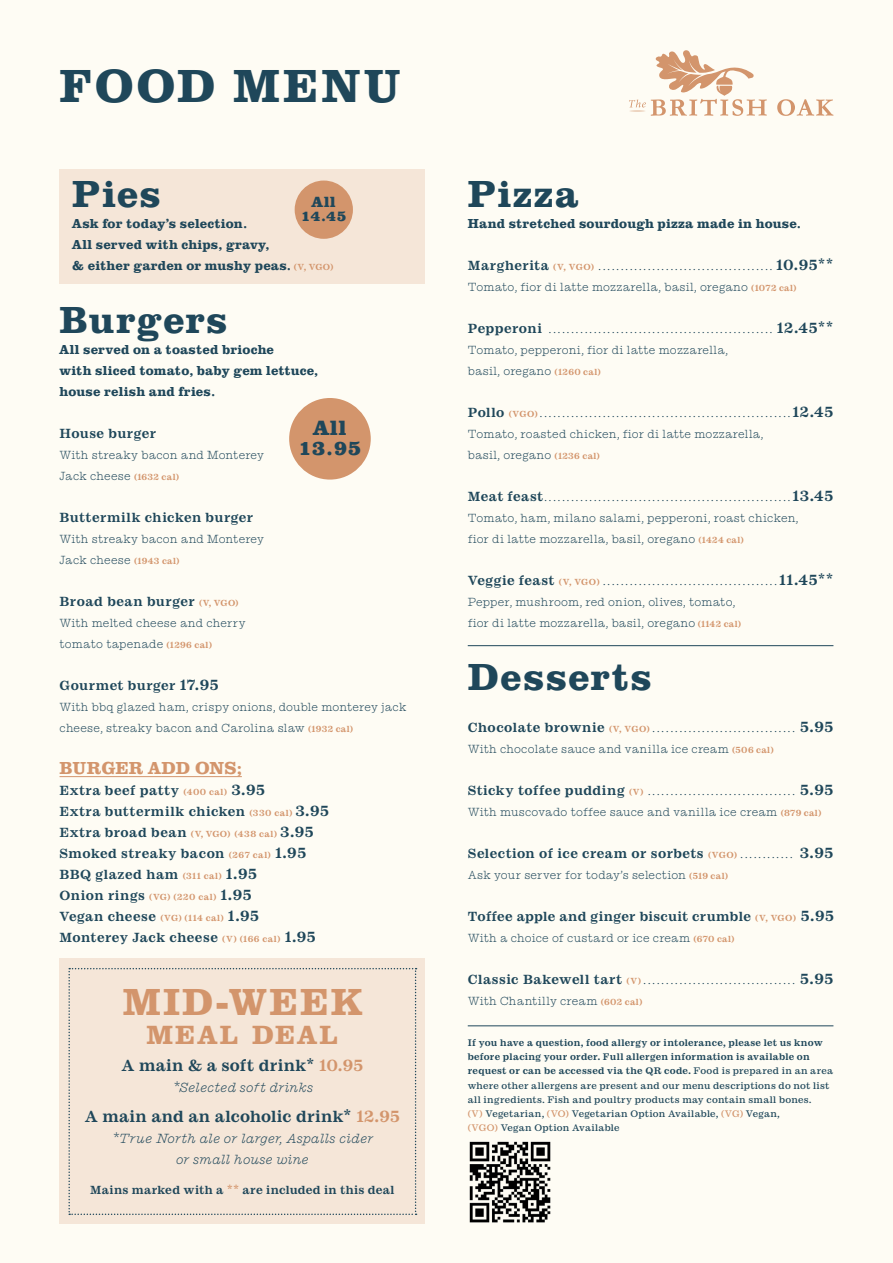
<style>
.page{position:relative;width:893px;height:1263px;background:#fefcf4}
.page>*{position:absolute;margin:0;border:0;box-sizing:border-box;transform-origin:0 0}
.t1{font:700 48px "Clarendon URW";letter-spacing:.055em;color:#1f475a}
.t2{font:700 39px "Clarendon URW";letter-spacing:.035em;color:#1f475a}
.t3{font:700 39px "Clarendon URW";letter-spacing:.055em;color:#d3956c}
.t4{font:700 27.3px "Clarendon URW";letter-spacing:.075em;color:#d3956c}
.t5{font:700 expanded 21.45px/20px "Clarendon URW";letter-spacing:.035em;color:#1f475a;text-align:center}
.t6{font:700 18px "Clarendon URW";letter-spacing:.005em;color:#d3956c}
.t7{font:700 16.5px "Ionic No 5";letter-spacing:.015em;color:#1f475a}
.t8{font:700 expanded 15.3px/14.2px "Clarendon URW";letter-spacing:.045em;color:#1f475a;text-align:center}
.t9{font:700 15px "Ionic No 5";letter-spacing:.04em;color:#1f475a}
.t10{font:700 13.5px/21px "Ionic No 5";letter-spacing:.035em;color:#1f475a}
.t11{font:300 13.5px "Ionic No 5";color:#1f475a}
.t12{font:700 13.5px/21px "Clarendon URW";letter-spacing:.01em;color:#1f475a}
.t13{font:italic 300 13.5px/21px "Ionic No 5";letter-spacing:.015em;color:#1f475a;text-align:center}
.t14{font:300 12px/21px "Ionic No 5";letter-spacing:.02em;color:#1f475a}
.t15{font:700 12px "Ionic No 5";letter-spacing:.025em;color:#1f475a}
.t16{font:500 9.75px/14.2px "Ionic No 5";letter-spacing:.02em;color:#1f475a}
.t17{font:700 9px "Ionic No 5";letter-spacing:.05em;color:#d3956c}
.s1{font-family:"Ionic No 5";font-size:9px;color:#d3956c}
.s2{font-weight:700;font-size:9px;color:#d3956c}
.s3{font-size:9px;color:#d3956c}
.s4{font-size:15px}
.s5{font-size:13.5px;color:#1f475a}
.s6{font-size:15px;color:#1f475a}
.s7{color:#d3956c}
.s8{font-weight:700}
.s9{font-weight:700;font-size:15px}
.s10{font-weight:300}
</style>
<div class="page">
<div style="left:60px;top:170px;width:365px;height:114px;background:#f5e6d8"></div>
<hr style="left:468px;top:645px;width:365px;height:1px;background:#1f475a">
<svg style="left:777px;top:99px;width:56px;height:17px"></svg>
<svg style="left:629px;top:50px;width:138px;height:66px"></svg>
<hr style="left:60px;top:776px;width:182px;height:1px;background:#d3956c">
<div style="left:295px;top:181px;width:58px;height:58px;background:#d3956c;border-radius:50%"></div>
<div style="left:289px;top:398px;width:82px;height:82px;background:#d3956c;border-radius:50%"></div>
<hr style="left:468px;top:1025px;width:365px;height:1px;background:#1f475a">
<img style="left:469px;top:1141px;width:82px;height:82px">
<div style="left:60px;top:958px;width:365px;height:266px;background:#f5e6d8"></div>
<svg style="left:68px;top:968px;width:349px;height:247px"></svg>
<h1 class="t1" style="left:60px;top:50px;width:343px">FOOD MENU</h1>
<h2 class="t2" style="left:72px;top:165px;width:90px">Pies</h2>
<p class="t8" style="left:301px;top:194px;width:47px">All<br>14.45</p>
<p class="t12" style="left:72px;top:212px;width:263px">Ask for today’s selection.<br>All served with chips, gravy,<br>&amp; either garden or mushy peas. <span class="s1">(V, VGO)</span></p>
<h2 class="t2" style="left:60px;top:291px;width:170px">Burgers</h2>
<p class="t12" style="left:60px;top:338px;width:260px">All served on a toasted brioche<br>with sliced tomato, baby gem lettuce, house relish and fries.</p>
<p class="t10" style="left:60px;top:422px;width:98px">House burger</p>
<p class="t14" style="left:60px;top:444px;width:206px">With streaky bacon and Monterey<br>Jack cheese <span class="s2">(1632 cal)</span></p>
<p class="t10" style="left:60px;top:506px;width:195px">Buttermilk chicken burger</p>
<p class="t14" style="left:60px;top:528px;width:206px">With streaky bacon and Monterey<br>Jack cheese <span class="s2">(1943 cal)</span></p>
<p class="t10" style="left:60px;top:590px;width:181px">Broad bean burger <span class="s3">(V, VGO)</span></p>
<p class="t14" style="left:60px;top:612px;width:187px">With melted cheese and cherry tomato tapenade <span class="s2">(1296 cal)</span></p>
<p class="t10" style="left:60px;top:674px;width:161px">Gourmet burger <span class="s4">17.95</span></p>
<p class="t14" style="left:60px;top:696px;width:348px">With bbq glazed ham, crispy onions, double monterey jack cheese, streaky bacon and Carolina slaw <span class="s2">(1932 cal)</span></p>
<h3 class="t6" style="left:60px;top:754px;width:184px">BURGER ADD ONS;</h3>
<p class="t10" style="left:60px;top:779px;width:271px">Extra beef patty <span class="s3">(400 cal)</span> <span class="s4">3.95<br></span>Extra buttermilk chicken <span class="s3">(330 cal)</span> <span class="s4">3.95</span></p>
<p class="t17" style="left:60px;top:828px;width:256px"><span class="s5">Extra broad bean</span> (V, VGO) (438 cal) <span class="s6">3.95</span></p>
<p class="t10" style="left:60px;top:842px;width:248px">Smoked streaky bacon <span class="s3">(267 cal)</span> <span class="s4">1.95<br></span>BBQ glazed ham <span class="s3">(311 cal)</span> <span class="s4">1.95</span></p>
<p class="t17" style="left:60px;top:891px;width:194px"><span class="s5">Onion rings</span> (VG) (220 cal) <span class="s6">1.95</span></p>
<p class="t17" style="left:60px;top:912px;width:201px"><span class="s5">Vegan cheese</span> (VG) (114 cal) <span class="s6">1.95</span></p>
<p class="t10" style="left:60px;top:926px;width:258px">Monterey Jack cheese <span class="s3">(V) (166 cal)</span> <span class="s4">1.95</span></p>
<h3 class="t5" style="left:298px;top:416px;width:65px">All<br>13.95</h3>
<h2 class="t3" style="left:123px;top:973px;width:241px">MID-WEEK</h2>
<h3 class="t4" style="left:147px;top:1014px;width:193px">MEAL DEAL</h3>
<h3 class="t7" style="left:121px;top:1054px;width:243px">A main &amp; a soft drink* <span class="s7">10.95</span></h3>
<p class="t13" style="left:172px;top:1076px;width:143px">*Selected soft drinks</p>
<h3 class="t7" style="left:85px;top:1105px;width:317px">A main and an alcoholic drink* <span class="s7">12.95</span></h3>
<p class="t13" style="left:111px;top:1127px;width:264px">*True North ale or larger, Aspalls cider or small house wine</p>
<p class="t15" style="left:90px;top:1182px;width:306px">Mains marked with a <span class="s7">**</span> are included in this deal</p>
<h2 class="t2" style="left:468px;top:165px;width:112px">Pizza</h2>
<p class="t12" style="left:468px;top:212px;width:335px">Hand stretched sourdough pizza made in house.</p>
<p class="t10" style="left:468px;top:254px;width:128px">Margherita <span class="s3">(V, VGO)</span></p>
<p class="t9" style="left:776px;top:255px;width:59px">10.95**</p>
<p class="t14" style="left:468px;top:276px;width:330px">Tomato, fior di latte mozzarella, basil, oregano <span class="s2">(1072 cal)</span></p>
<p class="t11" style="left:468px;top:320px;width:367px"><span class="s8">Pepperoni</span> .................................................. <span class="s9">12.45**</span></p>
<p class="t14" style="left:468px;top:339px;width:262px">Tomato, pepperoni, fior di latte mozzarella, basil, oregano <span class="s2">(1260 cal)</span></p>
<p class="t11" style="left:468px;top:404px;width:367px"><span class="s8">Pollo</span> <span class="s2">(VGO)</span>........................................................<span class="s9">12.45</span></p>
<p class="t14" style="left:468px;top:423px;width:297px">Tomato, roasted chicken, fior di latte mozzarella, basil, oregano <span class="s2">(1236 cal)</span></p>
<p class="t11" style="left:468px;top:488px;width:367px"><span class="s8">Meat feast</span>.......................................................<span class="s9">13.45</span></p>
<p class="t14" style="left:468px;top:507px;width:332px">Tomato, ham, milano salami, pepperoni, roast chicken, fior di latte mozzarella, basil, oregano <span class="s2">(1424 cal)</span></p>
<p class="t10" style="left:468px;top:569px;width:133px">Veggie feast <span class="s3">(V, VGO)</span></p>
<p class="t9" style="left:779px;top:570px;width:56px">11.45**</p>
<p class="t14" style="left:468px;top:591px;width:275px">Pepper, mushroom, red onion, olives, tomato, fior di latte mozzarella, basil, oregano <span class="s2">(1142 cal)</span></p>
<h2 class="t2" style="left:468px;top:648px;width:186px">Desserts</h2>
<p class="t10" style="left:468px;top:716px;width:184px">Chocolate brownie <span class="s3">(V, VGO)</span></p>
<p class="t9" style="left:800px;top:717px;width:35px">5.95</p>
<p class="t14" style="left:468px;top:738px;width:307px">With chocolate sauce and vanilla ice cream <span class="s2">(506 cal)</span></p>
<p class="t10" style="left:468px;top:779px;width:177px">Sticky toffee pudding <span class="s3">(V)</span></p>
<p class="t9" style="left:800px;top:780px;width:35px">5.95</p>
<p class="t14" style="left:468px;top:801px;width:355px">With muscovado toffee sauce and vanilla ice cream <span class="s2">(879 cal)</span></p>
<p class="t10" style="left:468px;top:842px;width:326px">Selection of ice cream or sorbets <span class="s3">(VGO)</span> <span class="s10">............</span></p>
<p class="t9" style="left:800px;top:843px;width:35px">3.95</p>
<p class="t14" style="left:468px;top:864px;width:262px">Ask your server for today’s selection <span class="s2">(519 cal)</span></p>
<p class="t10" style="left:468px;top:905px;width:330px">Toffee apple and ginger biscuit crumble <span class="s3">(V, VGO)</span></p>
<p class="t14" style="left:468px;top:927px;width:268px">With a choice of custard or ice cream <span class="s2">(670 cal)</span></p>
<p class="t10" style="left:468px;top:968px;width:175px">Classic Bakewell tart <span class="s3">(V)</span></p>
<p class="t9" style="left:800px;top:969px;width:35px">5.95</p>
<p class="t14" style="left:468px;top:990px;width:176px">With Chantilly cream <span class="s2">(602 cal)</span></p>
<p class="t9" style="left:801px;top:906px;width:35px">5.95</p>
<p class="t16" style="left:468px;top:1035px;width:367px"><span class="s8">If you have a question, food allergy or intolerance, please let us know before placing your order. Full allergen information is available on request or can be accessed via the QR code.</span> Food is prepared in an area where other allergens are present and our menu descriptions do not list all ingredients. Fish and poultry products may contain small bones.<br><span class="s7">(V)</span> Vegetarian, <span class="s7">(VO)</span> Vegetarian Option Available, <span class="s7">(VG)</span> Vegan,<br><span class="s7">(VGO)</span> Vegan Option Available</p>
</div>
